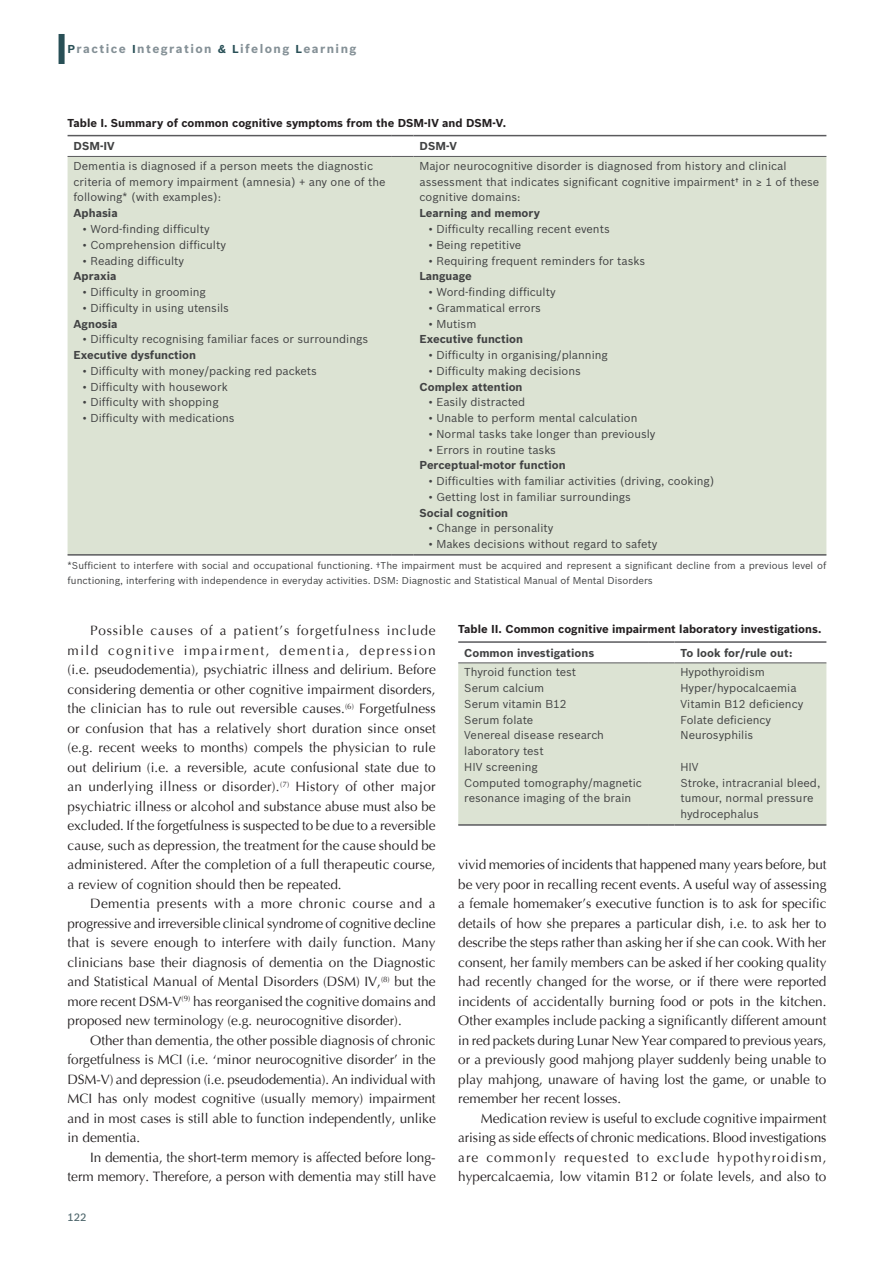
<style>
.page{position:relative;width:894px;height:1263px;background:#fff}
.page>*{position:absolute;margin:0;border:0;box-sizing:border-box;transform-origin:0 0}
.TX{font:13.5px/19.5px "Optima";color:#231f20;text-align:justify}
.t1{font:700 12px "Bosch Sans";letter-spacing:.12em;color:#849096}
.TBL{font:11.25px/15.8px "Bosch Sans";color:#414243}
.TBL-2{font:700 11.25px "Bosch Sans";color:#414243}
.TT{font:700 11.25px "Bosch Sans";color:#231f20}
.TCH{font:700 11.25px "Bosch Sans";color:#414243}
.FOLIO{font:500 10.5px "Bosch Sans";color:#4f676d}
.TFN{font:9.75px/14.2px "Bosch Sans";color:#414243}
.s1{font-size:11.25px;color:#284f56}
.s2{font-family:"Calibri"}
</style>
<div class="page">
<div style="left:58px;top:34px;width:7px;height:30px;background:#284f56"></div>
<div style="left:68px;top:157px;width:758px;height:397px;background:#dce3d3"></div>
<hr style="left:68px;top:554px;width:324px;height:1px;background:#5a5a5d">
<svg style="left:392px;top:554px;width:21px;height:1px"></svg>
<hr style="left:413px;top:554px;width:413px;height:1px;background:#5a5a5d">
<hr style="left:68px;top:156px;width:324px;height:1px;background:#5a5a5d">
<svg style="left:392px;top:156px;width:21px;height:1px"></svg>
<hr style="left:413px;top:156px;width:413px;height:1px;background:#5a5a5d">
<hr style="left:68px;top:135px;width:324px;height:1px;background:#5a5a5d">
<svg style="left:392px;top:135px;width:21px;height:1px"></svg>
<hr style="left:413px;top:135px;width:413px;height:1px;background:#5a5a5d">
<div style="left:458px;top:663px;width:368px;height:161px;background:#dce3d3"></div>
<hr style="left:458px;top:824px;width:190px;height:1px;background:#5a5a5d">
<svg style="left:648px;top:824px;width:26px;height:1px"></svg>
<hr style="left:674px;top:824px;width:152px;height:1px;background:#5a5a5d">
<hr style="left:458px;top:662px;width:190px;height:1px;background:#5a5a5d">
<svg style="left:648px;top:662px;width:26px;height:1px"></svg>
<hr style="left:674px;top:662px;width:152px;height:1px;background:#5a5a5d">
<hr style="left:458px;top:641px;width:190px;height:2px;background:#5a5a5d">
<hr style="left:648px;top:641px;width:26px;height:2px;background:#5a5a5d">
<hr style="left:674px;top:641px;width:152px;height:2px;background:#5a5a5d">
<p class="t1" style="left:68px;top:42px;width:290px"><span class="s1">P</span>ractice <span class="s1">I</span>ntegration <span class="s1">&amp; L</span>ifelong <span class="s1">L</span>earning</p>
<p class="TT" style="left:68px;top:116px;width:440px">Table I. Summary of common cognitive symptoms from the DSM‑IV and DSM‑V.</p>
<p class="TCH" style="left:74px;top:139px;width:43px">DSM‑IV</p>
<p class="TCH" style="left:419px;top:139px;width:39px">DSM‑V</p>
<p class="TBL" style="left:74px;top:158px;width:313px">Dementia is diagnosed if a person meets the diagnostic criteria of memory impairment (amnesia) + any one of the following* (with examples):</p>
<p class="TBL-2" style="left:74px;top:206px;width:46px">Aphasia</p>
<p class="TBL" style="left:82px;top:221px;width:129px">• Word‑finding difficulty</p>
<p class="TBL" style="left:82px;top:237px;width:145px">• Comprehension difficulty</p>
<p class="TBL" style="left:82px;top:252px;width:103px">• Reading difficulty</p>
<p class="TBL-2" style="left:74px;top:269px;width:44px">Apraxia</p>
<p class="TBL" style="left:82px;top:284px;width:125px">• Difficulty in grooming</p>
<p class="TBL" style="left:82px;top:300px;width:148px">• Difficulty in using utensils</p>
<p class="TBL-2" style="left:74px;top:316px;width:45px">Agnosia</p>
<p class="TBL" style="left:82px;top:331px;width:287px">• Difficulty recognising familiar faces or surroundings</p>
<p class="TBL-2" style="left:74px;top:348px;width:124px">Executive dysfunction</p>
<p class="TBL" style="left:82px;top:363px;width:236px">• Difficulty with money/packing red packets</p>
<p class="TBL" style="left:82px;top:378px;width:147px">• Difficulty with housework</p>
<p class="TBL" style="left:82px;top:394px;width:137px">• Difficulty with shopping</p>
<p class="TBL" style="left:82px;top:410px;width:153px">• Difficulty with medications</p>
<p class="TBL" style="left:419px;top:158px;width:401px">Major neurocognitive disorder is diagnosed from history and clinical assessment that indicates significant cognitive impairment† in ≥ 1 of these cognitive domains:</p>
<p class="TBL-2" style="left:419px;top:206px;width:122px">Learning and memory</p>
<p class="TBL" style="left:428px;top:221px;width:183px">• Difficulty recalling recent events</p>
<p class="TBL" style="left:428px;top:237px;width:94px">• Being repetitive</p>
<p class="TBL" style="left:428px;top:252px;width:218px">• Requiring frequent reminders for tasks</p>
<p class="TBL-2" style="left:419px;top:269px;width:54px">Language</p>
<p class="TBL" style="left:428px;top:284px;width:129px">• Word‑finding difficulty</p>
<p class="TBL" style="left:428px;top:300px;width:114px">• Grammatical errors</p>
<p class="TBL" style="left:428px;top:315px;width:49px">• Mutism</p>
<p class="TBL-2" style="left:419px;top:332px;width:105px">Executive function</p>
<p class="TBL" style="left:428px;top:347px;width:181px">• Difficulty in organising/planning</p>
<p class="TBL" style="left:428px;top:363px;width:154px">• Difficulty making decisions</p>
<p class="TBL-2" style="left:419px;top:379px;width:104px">Complex attention</p>
<p class="TBL" style="left:428px;top:394px;width:98px">• Easily distracted</p>
<p class="TBL" style="left:428px;top:410px;width:210px">• Unable to perform mental calculation</p>
<p class="TBL" style="left:428px;top:426px;width:228px">• Normal tasks take longer than previously</p>
<p class="TBL" style="left:428px;top:441px;width:129px">• Errors in routine tasks</p>
<p class="TBL-2" style="left:419px;top:458px;width:148px">Perceptual‑motor function</p>
<p class="TBL" style="left:428px;top:473px;width:287px">• Difficulties with familiar activities (driving, cooking)</p>
<p class="TBL" style="left:428px;top:489px;width:204px">• Getting lost in familiar surroundings</p>
<p class="TBL-2" style="left:419px;top:505px;width:90px">Social cognition</p>
<p class="TBL" style="left:428px;top:520px;width:126px">• Change in personality</p>
<p class="TBL" style="left:428px;top:536px;width:230px">• Makes decisions without regard to safety</p>
<p class="TFN" style="left:68px;top:558px;width:760px">*Sufficient to interfere with social and occupational functioning. <span class="s2">†</span>The impairment must be acquired and represent a significant decline from a previous level of functioning, interfering with independence in everyday activities. DSM: Diagnostic and Statistical Manual of Mental Disorders</p>
<p class="TT" style="left:458px;top:622px;width:364px">Table II. Common cognitive impairment laboratory investigations.</p>
<p class="TCH" style="left:464px;top:646px;width:131px">Common investigations</p>
<p class="TCH" style="left:680px;top:646px;width:113px">To look for/rule out:</p>
<p class="TBL" style="left:464px;top:664px;width:113px">Thyroid function test</p>
<p class="TBL" style="left:464px;top:680px;width:81px">Serum calcium</p>
<p class="TBL" style="left:464px;top:696px;width:104px">Serum vitamin B12</p>
<p class="TBL" style="left:464px;top:711px;width:70px">Serum folate</p>
<p class="TBL" style="left:464px;top:727px;width:141px">Venereal disease research laboratory test</p>
<p class="TBL" style="left:464px;top:759px;width:75px">HIV screening</p>
<p class="TBL" style="left:464px;top:774px;width:179px">Computed tomography/magnetic resonance imaging of the brain</p>
<p class="TX" style="left:68px;top:621px;width:369px;text-indent:22px">Possible causes of a patient’s forgetfulness include mild cognitive impairment, dementia, depression (i.e. pseudodementia), psychiatric illness and delirium. Before considering dementia or other cognitive impairment disorders, the clinician has to rule out reversible causes.<sup>(6)</sup> Forgetfulness or confusion that has a relatively short duration since onset (e.g. recent weeks to months) compels the physician to rule out delirium (i.e. a reversible, acute confusional state due to an underlying illness or disorder).<sup>(7)</sup> History of other major psychiatric illness or alcohol and substance abuse must also be excluded. If the forgetfulness is suspected to be due to a reversible cause, such as depression, the treatment for the cause should be administered. After the completion of a full therapeutic course, a review of cognition should then be repeated.</p>
<p class="TX" style="left:68px;top:894px;width:369px;text-indent:22px">Dementia presents with a more chronic course and a progressive and irreversible clinical syndrome of cognitive decline that is severe enough to interfere with daily function. Many clinicians base their diagnosis of dementia on the Diagnostic and Statistical Manual of Mental Disorders (DSM) IV,<sup>(8)</sup> but the more recent DSM-V<sup>(9)</sup> has reorganised the cognitive domains and proposed new terminology (e.g. neurocognitive disorder).</p>
<p class="TX" style="left:68px;top:1030px;width:369px;text-indent:22px">Other than dementia, the other possible diagnosis of chronic forgetfulness is MCI (i.e. ‘minor neurocognitive disorder’ in the DSM-V) and depression (i.e. pseudodementia). An individual with MCI has only modest cognitive (usually memory) impairment and in most cases is still able to function independently, unlike in dementia.</p>
<p class="TX" style="left:68px;top:1147px;width:369px;text-align:right">In dementia, the short-term memory is affected before long&shy;term memory. Therefore, a person with dementia may still have</p>
<p class="TBL" style="left:680px;top:664px;width:86px">Hypothyroidism</p>
<p class="TBL" style="left:680px;top:680px;width:117px">Hyper/hypocalcaemia</p>
<p class="TBL" style="left:680px;top:696px;width:124px">Vitamin B12 deficiency</p>
<p class="TBL" style="left:680px;top:711px;width:92px">Folate deficiency</p>
<p class="TBL" style="left:680px;top:727px;width:74px">Neurosyphilis</p>
<p class="TBL" style="left:680px;top:759px;width:20px">HIV</p>
<p class="TBL" style="left:680px;top:774px;width:141px">Stroke, intracranial bleed, tumour, normal pressure hydrocephalus</p>
<p class="TX" style="left:458px;top:855px;width:370px">vivid memories of incidents that happened many years before, but be very poor in recalling recent events. A useful way of assessing a female homemaker’s executive function is to ask for specific details of how she prepares a particular dish, i.e. to ask her to describe the steps rather than asking her if she can cook. With her consent, her family members can be asked if her cooking quality had recently changed for the worse, or if there were reported incidents of accidentally burning food or pots in the kitchen.<br>Other examples include packing a significantly different amount in red packets during Lunar New Year compared to previous years, or a previously good mahjong player suddenly being unable to play mahjong, unaware of having lost the game, or unable to remember her recent losses.</p>
<p class="TX" style="left:458px;top:1108px;width:369px;text-indent:22px">Medication review is useful to exclude cognitive impairment arising as side effects of chronic medications. Blood investigations are commonly requested to exclude hypothyroidism, hypercalcaemia, low vitamin B12 or folate levels, and also to</p>
<p class="FOLIO" style="left:68px;top:1211px;width:20px">122</p>
</div>
